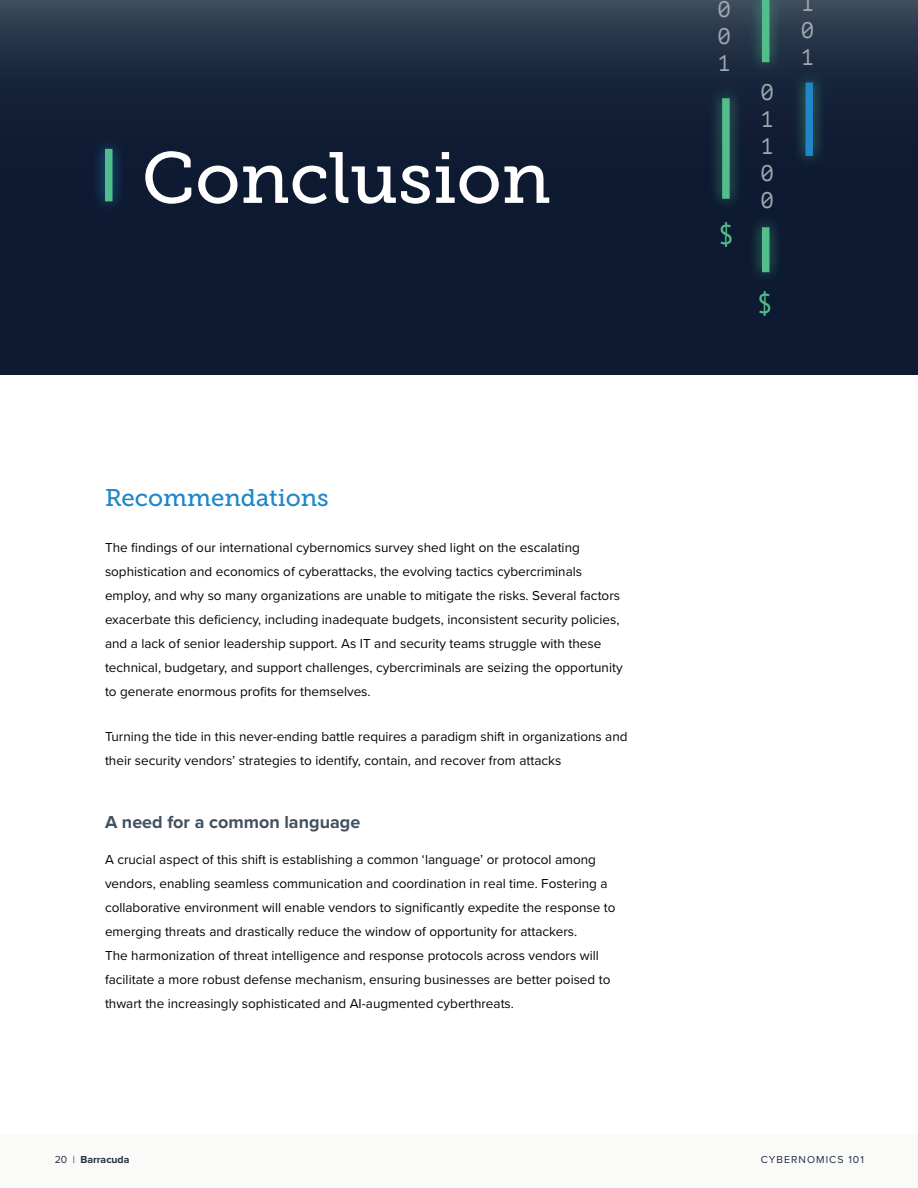
<style>
.page{position:relative;width:918px;height:1188px;background:#fff}
.page>*{position:absolute;margin:0;border:0;box-sizing:border-box;transform-origin:0 0}
.t1{font:72px "Museo Slab 500";color:#fff}
.t2{font:27px "PT Mono";color:#51be8c}
.t3{font:24px "Museo Slab 500";color:#1d87c9}
.t4{font:22.5px/27px "PT Mono";color:#a0a8b0;text-align:justify}
.t5{font:700 18px "Proxima Nova";color:#415160}
.t6{font:13.5px/24px "Proxima Nova";color:#040503}
.t7{font:10.5px "Proxima Nova";letter-spacing:.1em;color:#243046}
.t8{font:700 10.5px "Proxima Nova";color:#243046}
.s1{font-weight:400}
</style>
<div class="page">
<div style="left:0;top:1135px;width:918px;height:53px;background:#fafaf8"></div>
<svg style="left:0;top:0;width:918px;height:375px;background:#142137"></svg>
<div style="left:92px;top:135px;width:34px;height:80px;background:#1d87c9;opacity:.75"></div>
<div style="left:105px;top:149px;width:7px;height:52px;background:#51be8c"></div>
<div style="left:792px;top:69px;width:35px;height:100px;background:#51be8c;opacity:.65"></div>
<div style="left:805px;top:82px;width:8px;height:74px;background:#1f86c8"></div>
<div style="left:748px;top:0;width:35px;height:76px;background:#51be8c;opacity:.65"></div>
<div style="left:762px;top:0;width:7px;height:62px;background:#51be8c"></div>
<div style="left:709px;top:85px;width:34px;height:127px;background:#51be8c;opacity:.65"></div>
<div style="left:722px;top:98px;width:8px;height:101px;background:#51be8c"></div>
<div style="left:748px;top:214px;width:35px;height:72px;background:#51be8c;opacity:.65"></div>
<div style="left:762px;top:227px;width:7px;height:45px;background:#51be8c"></div>
<h1 class="t1" style="left:142px;top:138px;width:411px">Conclusion</h1>
<h3 class="t3" style="left:105px;top:484px;width:225px">Recommendations</h3>
<p class="t6" style="left:105px;top:535px;width:519px">The findings of our international cybernomics survey shed light on the escalating sophistication and economics of cyberattacks, the evolving tactics cybercriminals employ, and why so many organizations are unable to mitigate the risks. Several factors exacerbate this deficiency, including inadequate budgets, inconsistent security policies, and a lack of senior leadership support. As IT and security teams struggle with these technical, budgetary, and support challenges, cybercriminals are seizing the opportunity to generate enormous profits for themselves.</p>
<p class="t6" style="left:105px;top:724px;width:524px">Turning the tide in this never-ending battle requires a paradigm shift in organizations and their security vendors’ strategies to identify, contain, and recover from attacks</p>
<h3 class="t5" style="left:105px;top:809px;width:257px">A need for a common language</h3>
<p class="t6" style="left:105px;top:847px;width:512px">A crucial aspect of this shift is establishing a common ‘language’ or protocol among vendors, enabling seamless communication and coordination in real time. Fostering a collaborative environment will enable vendors to significantly expedite the response to emerging threats and drastically reduce the window of opportunity for attackers.<br>The harmonization of threat intelligence and response protocols across vendors will facilitate a more robust defense mechanism, ensuring businesses are better poised to thwart the increasingly sophisticated and AI-augmented cyberthreats.</p>
<h3 class="t4" style="left:718px;top:-4px;width:15px">0<br>0<br>1</h3>
<h2 class="t2" style="left:718px;top:219px;width:18px">$</h2>
<h3 class="t4" style="left:760px;top:79px;width:15px">0<br>1<br>1<br>0<br>0</h3>
<h2 class="t2" style="left:757px;top:288px;width:18px">$</h2>
<h3 class="t4" style="left:801px;top:-10px;width:15px">1<br>0<br>1</h3>
<p class="t8" style="left:55px;top:1152px;width:76px"><span class="s1">20 |</span> Barracuda</p>
<p class="t7" style="left:761px;top:1152px;width:105px">CYBERNOMICS 101</p>
</div>
